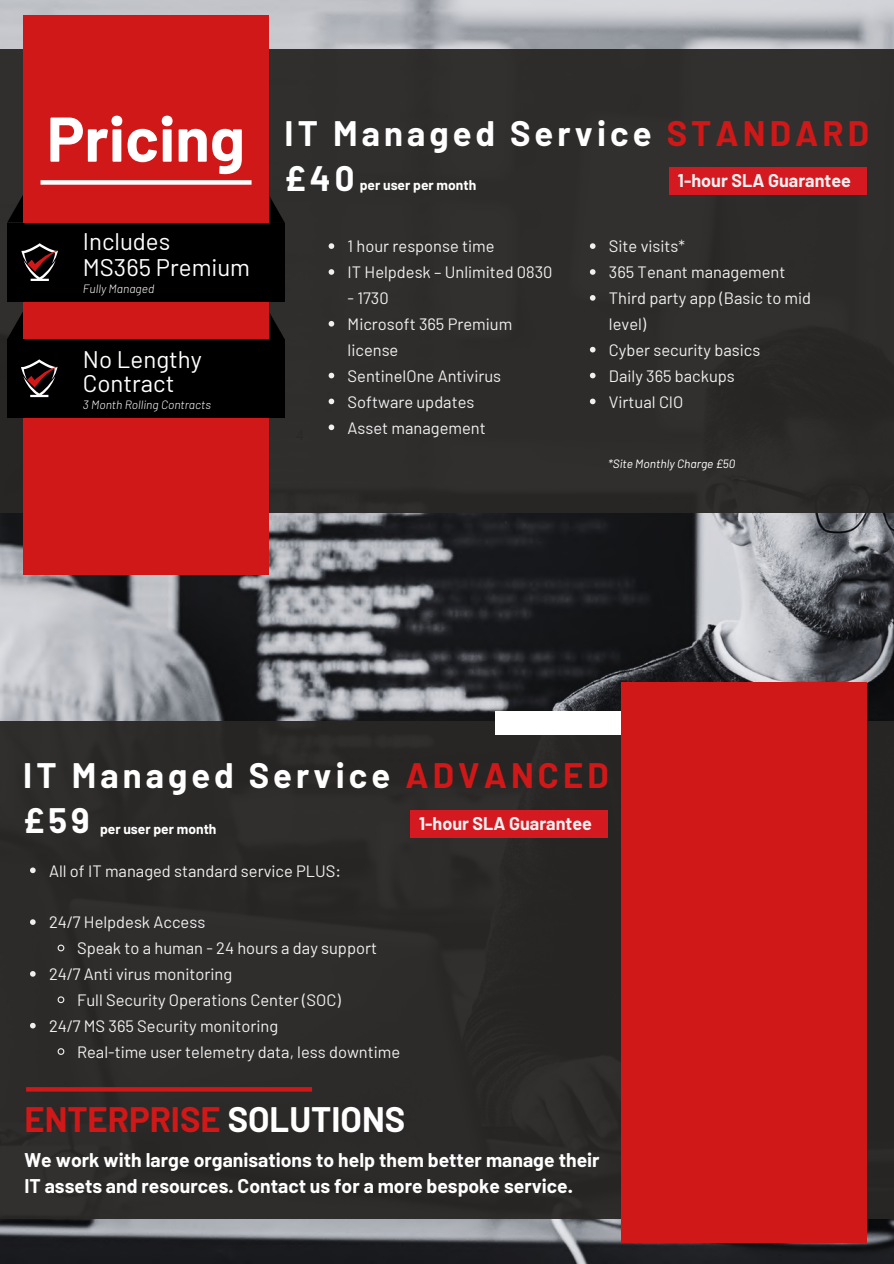
<style>
.page{position:relative;width:894px;height:1264px;background:#fff}
.page>*{position:absolute;margin:0;border:0;box-sizing:border-box;transform-origin:0 0}
.t1{font:700 63px "Barlow";color:#fff}
.t2{font:700 34.5px/45px "Barlow";letter-spacing:.12em;color:#fff}
.t3{font:700 34.5px "Barlow";color:#d01818}
.t4{font:24px/25.8px "Barlow";color:#fff}
.t5{font:700 19.35px/25.8px "Barlow";color:#fff}
.t6{font:700 18px "Barlow";color:#f0f0f0}
.t7{font:16.5px/25.8px "Barlow";color:#f0f0f0}
.t8{font:700 13.8px "Barlow";color:#fff}
.t9{font:italic 300 12px "Barlow";color:#fff}
.t10{font:italic 12px "Barlow";color:#fff}
.s1{color:#d01818}
.s2{color:#fff}
</style>
<div class="page">
<img style="left:0;top:0;width:893px;height:1263px">
<div style="left:0;top:721px;width:893px;height:497px;background:#292725"></div>
<div style="left:495px;top:711px;width:174px;height:23px;background:#fff"></div>
<div style="left:0;top:50px;width:893px;height:463px;background:#302e2c"></div>
<svg style="left:269px;top:195px;width:16px;height:28px"></svg>
<div style="left:669px;top:167px;width:197px;height:27px;background:#d41920"></div>
<svg style="left:7px;top:195px;width:16px;height:27px"></svg>
<svg style="left:269px;top:312px;width:16px;height:27px"></svg>
<svg style="left:7px;top:312px;width:16px;height:27px"></svg>
<div style="left:23px;top:15px;width:246px;height:559px;background:#d01818"></div>
<div style="left:7px;top:339px;width:278px;height:79px;background:#000"></div>
<div style="left:621px;top:682px;width:245px;height:560px;background:#d01818"></div>
<svg style="left:30px;top:867px;width:6px;height:6px"></svg>
<svg style="left:30px;top:919px;width:6px;height:5px"></svg>
<svg style="left:57px;top:944px;width:8px;height:8px"></svg>
<svg style="left:30px;top:971px;width:6px;height:5px"></svg>
<svg style="left:57px;top:996px;width:8px;height:7px"></svg>
<svg style="left:30px;top:1022px;width:6px;height:6px"></svg>
<svg style="left:57px;top:1048px;width:8px;height:7px"></svg>
<svg style="left:26px;top:1087px;width:286px;height:4px"></svg>
<div style="left:40px;top:180px;width:211px;height:5px;background:#fff"></div>
<div style="left:7px;top:223px;width:278px;height:78px;background:#000"></div>
<svg style="left:21px;top:243px;width:38px;height:38px"></svg>
<svg style="left:328px;top:243px;width:6px;height:6px"></svg>
<svg style="left:328px;top:269px;width:6px;height:6px"></svg>
<svg style="left:328px;top:321px;width:6px;height:5px"></svg>
<svg style="left:328px;top:373px;width:6px;height:5px"></svg>
<svg style="left:328px;top:398px;width:6px;height:6px"></svg>
<svg style="left:328px;top:424px;width:6px;height:6px"></svg>
<svg style="left:589px;top:243px;width:6px;height:6px"></svg>
<svg style="left:589px;top:269px;width:6px;height:6px"></svg>
<svg style="left:589px;top:295px;width:6px;height:6px"></svg>
<svg style="left:589px;top:347px;width:6px;height:5px"></svg>
<svg style="left:589px;top:373px;width:6px;height:5px"></svg>
<svg style="left:589px;top:398px;width:6px;height:6px"></svg>
<svg style="left:21px;top:359px;width:37px;height:38px"></svg>
<div style="left:410px;top:810px;width:198px;height:27px;background:#d41920"></div>
<h1 class="t1" style="left:47px;top:99px;width:199px">Pricing</h1>
<h3 class="t4" style="left:83px;top:228px;width:169px">Includes<br>MS365 Premium</h3>
<p class="t9" style="left:83px;top:281px;width:73px">Fully Managed</p>
<h3 class="t4" style="left:83px;top:347px;width:120px;line-height:23.7px">No Lengthy<br>Contract</h3>
<p class="t9" style="left:83px;top:397px;width:130px">3 Month Rolling Contracts</p>
<h2 class="t2" style="left:284px;top:110px;width:586px">IT Managed Service <span class="s1">STANDARD </span>£40</h2>
<p class="t8" style="left:360px;top:176px;width:118px">per user per month</p>
<p class="t6" style="left:677px;top:169px;width:174px">1-hour SLA Guarantee</p>
<p class="t7" style="left:347px;top:233px;width:206px">1 hour response time<br>IT Helpdesk – Unlimited 0830</p>
<p class="t7" style="left:347px;top:284px;width:166px">- 1730<br>Microsoft 365 Premium license<br>SentinelOne Antivirus<br>Software updates<br>Asset management</p>
<p class="t7" style="left:608px;top:233px;width:204px">Site visits*<br>365 Tenant management<br>Third party app (Basic to mid level)<br>Cyber security basics<br>Daily 365 backups<br>Virtual CIO</p>
<p class="t10" style="left:608px;top:456px;width:129px">*Site Monthly Charge £50</p>
<h2 class="t2" style="left:23px;top:751px;width:587px">IT Managed Service <span class="s1">ADVANCED </span>£59</h2>
<p class="t6" style="left:419px;top:812px;width:174px">1-hour SLA Guarantee</p>
<p class="t8" style="left:100px;top:819px;width:118px">per user per month</p>
<p class="t7" style="left:49px;top:857px;width:293px">All of IT managed standard service PLUS:</p>
<p class="t7" style="left:49px;top:908px;width:158px">24/7 Helpdesk Access</p>
<p class="t7" style="left:77px;top:934px;width:301px">Speak to a human - 24 hours a day support</p>
<p class="t7" style="left:49px;top:960px;width:185px">24/7 Anti virus monitoring</p>
<p class="t7" style="left:77px;top:986px;width:265px">Full Security Operations Center (SOC)</p>
<p class="t7" style="left:49px;top:1012px;width:231px">24/7 MS 365 Security monitoring</p>
<p class="t7" style="left:77px;top:1038px;width:324px">Real-time user telemetry data, less downtime</p>
<h2 class="t3" style="left:24px;top:1097px;width:382px">ENTERPRISE <span class="s2">SOLUTIONS</span></h2>
<p class="t5" style="left:24px;top:1146px;width:576px">We work with large organisations to help them better manage their<br>IT assets and resources. Contact us for a more bespoke service.</p>
</div>
